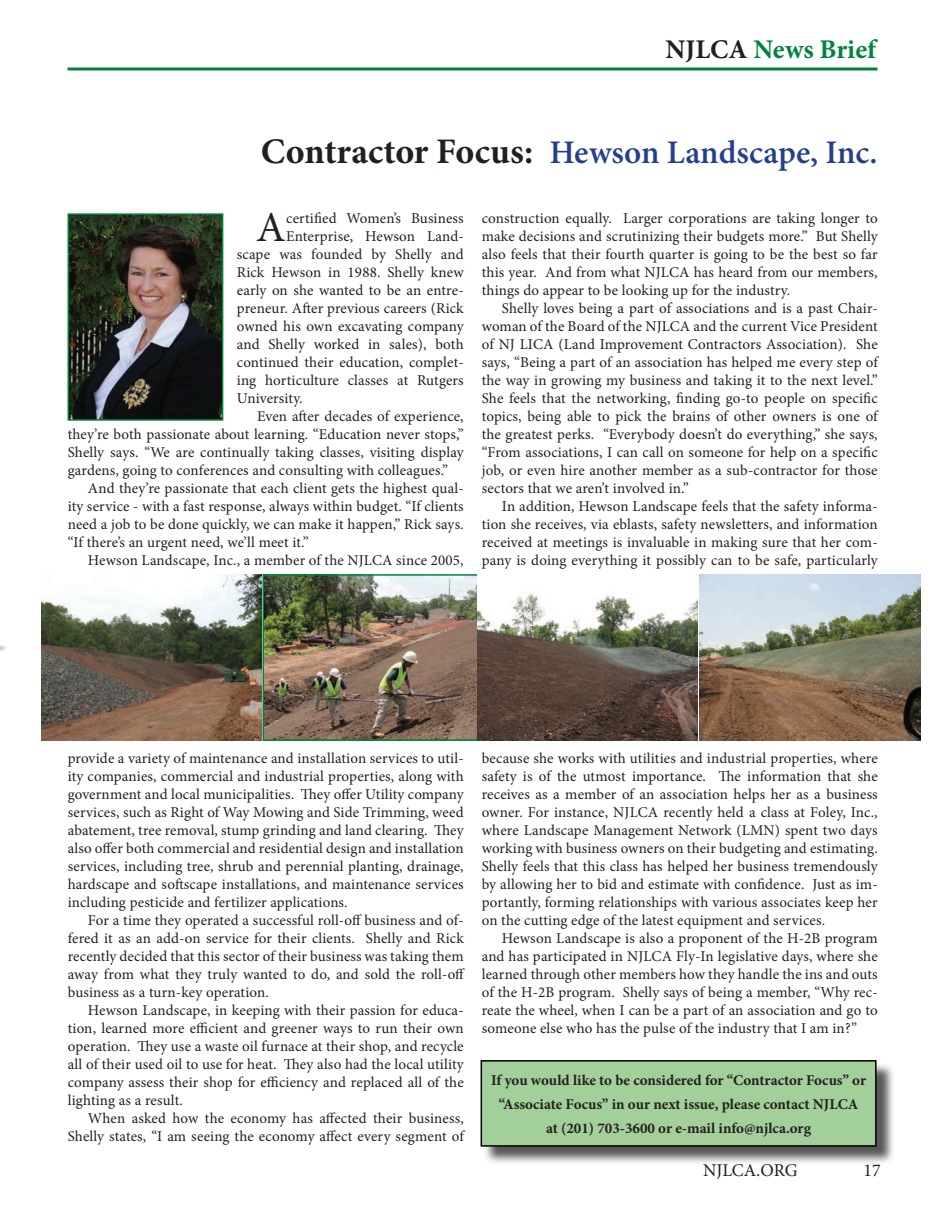
<style>
.page{position:relative;width:945px;height:1215px;background:#fff}
.page>*{position:absolute;margin:0;border:0;box-sizing:border-box;transform-origin:0 0}
.t1{font:42.75px "Minion Pro";color:#231f20}
.t2{font:600 33px "Minion Pro";color:#253f8e}
.t3{font:700 27px "Minion Pro";color:#00843d}
.t4{font:18px "Minion Pro";color:#231f20}
.t5{font:15px/18px "Minion Pro";letter-spacing:.01em;color:#231f20;text-align:justify}
.t6{font:700 15px/24px "Minion Pro";color:#231f20;text-align:center}
.s1{color:#231f20}
.s2{font-weight:700;font-size:36px;color:#231f20}
</style>
<div class="page">
<hr style="left:68px;top:68px;width:810px;height:2px;background:#00843d">
<svg style="left:0;top:645px;width:6px;height:7px"></svg>
<img style="left:71px;top:216px;width:149px;height:202px">
<div style="left:68px;top:213px;width:155px;height:208px;border:2px solid #00843d"></div>
<div style="left:483px;top:1062px;width:412px;height:103px;background:#231f20;opacity:.75"></div>
<div style="left:481px;top:1061px;width:395px;height:85px;background:#a3cf9a"></div>
<div style="left:481px;top:1060px;width:396px;height:87px;border:2px solid #000"></div>
<img style="left:41px;top:575px;width:436px;height:165px">
<div style="left:262px;top:574px;width:223px;height:167px;border:2px solid #00843d"></div>
<img style="left:477px;top:575px;width:443px;height:165px">
<h3 class="t3" style="left:666px;top:30px;width:212px"><span class="s1">NJLCA</span> News Brief</h3>
<h2 class="t2" style="left:261px;top:129px;width:618px"><span class="s2">Contractor Focus:</span> Hewson Landscape, Inc.</h2>
<h1 class="t1" style="left:256px;top:199px;width:31px">A</h1>
<p class="t5" style="left:286px;top:209px;width:179px">certified Women’s Business</p>
<p class="t5" style="left:286px;top:227px;width:179px">Enterprise, Hewson Land-</p>
<p class="t5" style="left:237px;top:245px;width:228px">scape was founded by Shelly and</p>
<p class="t5" style="left:237px;top:263px;width:228px">Rick Hewson in 1988. Shelly knew</p>
<p class="t5" style="left:237px;top:281px;width:228px">early on she wanted to be an entre-</p>
<p class="t5" style="left:237px;top:299px;width:228px">preneur. After previous careers (Rick</p>
<p class="t5" style="left:237px;top:317px;width:228px">owned his own excavating company</p>
<p class="t5" style="left:237px;top:335px;width:228px">and Shelly worked in sales), both</p>
<p class="t5" style="left:237px;top:353px;width:228px">continued their education, complet-</p>
<p class="t5" style="left:237px;top:371px;width:228px">ing horticulture classes at Rutgers</p>
<p class="t5" style="left:237px;top:389px;width:67px">University.</p>
<p class="t5" style="left:257px;top:407px;width:208px">Even after decades of experience,</p>
<p class="t5" style="left:68px;top:425px;width:397px">they’re both passionate about learning. “Education never stops,”</p>
<p class="t5" style="left:68px;top:443px;width:398px">Shelly says. “We are continually taking classes, visiting display</p>
<p class="t5" style="left:68px;top:461px;width:382px">gardens, going to conferences and consulting with colleagues.”</p>
<p class="t5" style="left:88px;top:479px;width:377px">And they’re passionate that each client gets the highest qual-</p>
<p class="t5" style="left:68px;top:497px;width:398px">ity service - with a fast response, always within budget. “If clients</p>
<p class="t5" style="left:68px;top:515px;width:398px">need a job to be done quickly, we can make it happen,” Rick says.</p>
<p class="t5" style="left:68px;top:533px;width:242px">“If there’s an urgent need, we’ll meet it.”</p>
<p class="t5" style="left:88px;top:551px;width:377px">Hewson Landscape, Inc., a member of the NJLCA since 2005,</p>
<p class="t5" style="left:482px;top:209px;width:398px">construction equally. Larger corporations are taking longer to make decisions and scrutinizing their budgets more.” But Shelly also feels that their fourth quarter is going to be the best so far this year. And from what NJLCA has heard from our members, things do appear to be looking up for the industry.</p>
<p class="t5" style="left:482px;top:299px;width:398px;text-indent:20px">Shelly loves being a part of associations and is a past Chair&shy;woman of the Board of the NJLCA and the current Vice President of NJ LICA (Land Improvement Contractors Association). She says, “Being a part of an association has helped me every step of the way in growing my business and taking it to the next level.” She feels that the networking, finding go-to people on specific topics, being able to pick the brains of other owners is one of the greatest perks. “Everybody doesn’t do everything,” she says, “From associations, I can call on someone for help on a specific job, or even hire another member as a sub-contractor for those sectors that we aren’t involved in.”</p>
<p class="t5" style="left:482px;top:497px;width:398px;text-indent:20px">In addition, Hewson Landscape feels that the safety informa&shy;tion she receives, via eblasts, safety newsletters, and information received at meetings is invaluable in making sure that her com&shy;pany is doing everything it possibly can to be safe, particularly</p>
<p class="t5" style="left:68px;top:749px;width:398px">provide a variety of maintenance and installation services to util&shy;ity companies, commercial and industrial properties, along with government and local municipalities. They offer Utility company services, such as Right of Way Mowing and Side Trimming, weed abatement, tree removal, stump grinding and land clearing. They also offer both commercial and residential design and installation services, including tree, shrub and perennial planting, drainage, hardscape and softscape installations, and maintenance services including pesticide and fertilizer applications.</p>
<p class="t5" style="left:68px;top:911px;width:399px;text-indent:20px">For a time they operated a successful roll-off business and of&shy;fered it as an add-on service for their clients. Shelly and Rick recently decided that this sector of their business was taking them away from what they truly wanted to do, and sold the roll-off business as a turn-key operation.</p>
<p class="t5" style="left:68px;top:1001px;width:398px;text-indent:20px">Hewson Landscape, in keeping with their passion for educa&shy;tion, learned more efficient and greener ways to run their own operation. They use a waste oil furnace at their shop, and recycle all of their used oil to use for heat. They also had the local utility company assess their shop for efficiency and replaced all of the lighting as a result.</p>
<p class="t5" style="left:68px;top:1109px;width:398px;text-align:right">When asked how the economy has affected their business,<br>Shelly states, “I am seeing the economy affect every segment of</p>
<p class="t5" style="left:482px;top:749px;width:398px">because she works with utilities and industrial properties, where safety is of the utmost importance. The information that she receives as a member of an association helps her as a business owner. For instance, NJLCA recently held a class at Foley, Inc., where Landscape Management Network (LMN) spent two days working with business owners on their budgeting and estimating.<br>Shelly feels that this class has helped her business tremendously by allowing her to bid and estimate with confidence. Just as im&shy;portantly, forming relationships with various associates keep her on the cutting edge of the latest equipment and services.</p>
<p class="t5" style="left:482px;top:929px;width:398px;text-indent:20px">Hewson Landscape is also a proponent of the H-2B program and has participated in NJLCA Fly-In legislative days, where she learned through other members how they handle the ins and outs of the H-2B program. Shelly says of being a member, “Why rec&shy;reate the wheel, when I can be a part of an association and go to someone else who has the pulse of the industry that I am in?”</p>
<p class="t6" style="left:491px;top:1068px;width:377px">If you would like to be considered for “Contractor Focus” or “Associate Focus” in our next issue, please contact NJLCA at (201) 703-3600 or e-mail info@njlca.org</p>
<p class="t4" style="left:703px;top:1158px;width:96px">NJLCA.ORG</p>
<p class="t4" style="left:863px;top:1158px;width:19px">17</p>
</div>
